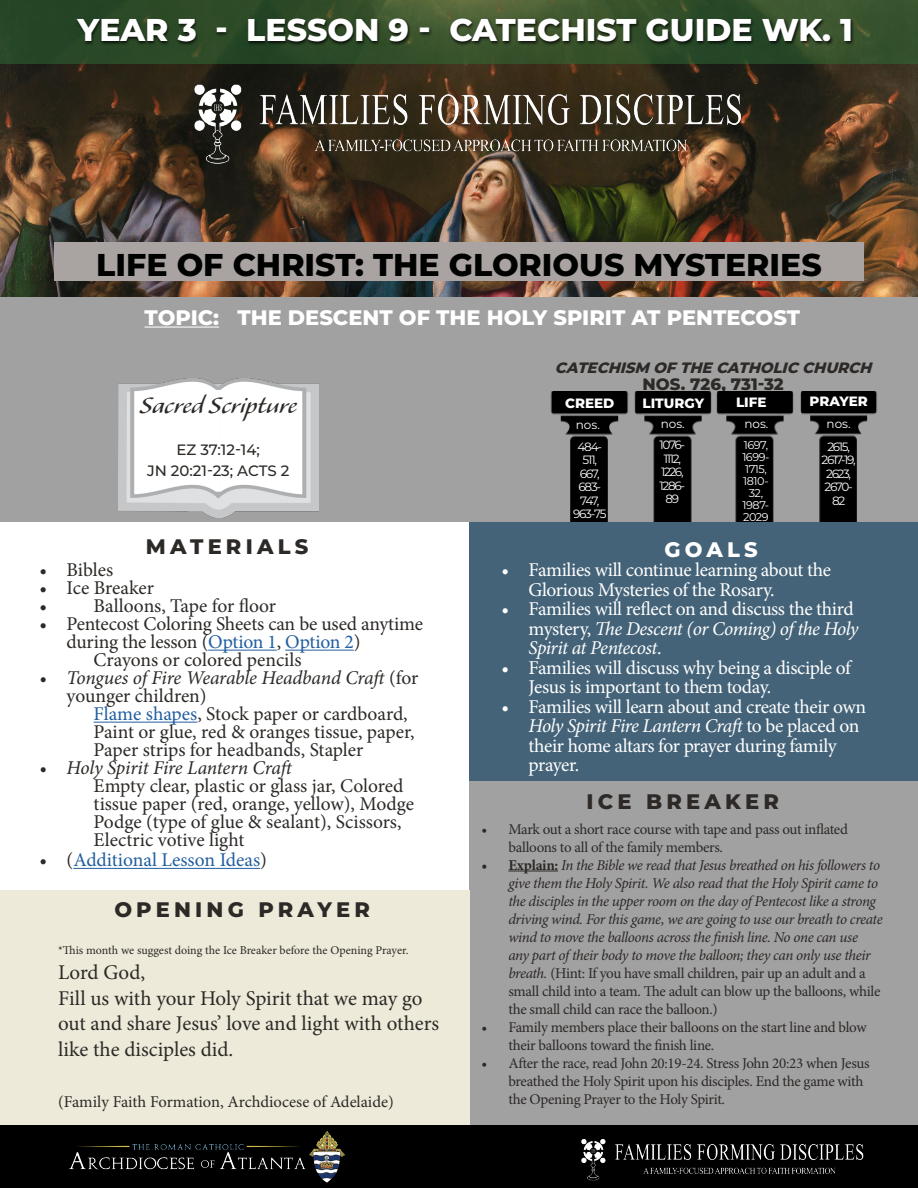
<style>
.page{position:relative;width:918px;height:1188px;background:#fff}
.page>*{position:absolute;margin:0;border:0;box-sizing:border-box;transform-origin:0 0}
.t1{font:800 31.5px "Montserrat";color:#000101}
.t2{font:800 31.5px "Montserrat";color:#fff}
.t3{font:28.5px "Alexa Std";color:#2c2926}
.t4{font:21px/25.5px "Minion Pro";letter-spacing:-.005em;color:#2c2926}
.t5{font:800 21px "Montserrat";color:#fff}
.t6{font:800 21px "Montserrat";letter-spacing:.2em;color:#2c2926}
.t7{font:19.5px/18px "Minion Pro";letter-spacing:-.005em;color:#2c2926}
.t8{font:19.5px/19.5px "Minion Pro";letter-spacing:-.02em;color:#fff}
.t9{font:italic 19.5px/18px "Minion Pro";letter-spacing:-.015em;color:#2c2926}
.t10{font:19.5px "Minion Pro";color:#215e9e}
.t11{font:16.5px "Minion Pro";letter-spacing:-.005em;color:#2c2926}
.t12{font:800 16.5px "Montserrat";color:#2c2926}
.t13{font:italic 15px/18px "Minion Pro";letter-spacing:-.03em;color:#2c2926}
.t14{font:15px/18px "Minion Pro";letter-spacing:-.02em;color:#2c2926}
.t15{font:italic 800 15px "Montserrat";color:#2c2926}
.t16{font:500 15px/21px "Montserrat";color:#2c2926;text-align:center}
.t17{font:800 13.5px "Montserrat";color:#fff}
.t18{font:12px/13.5px "Montserrat";letter-spacing:-.11em;color:#fff;text-align:center}
.t19{font:12px "Minion Pro";letter-spacing:-.005em;color:#2c2926}
.t20{font:11.25px/12px "Montserrat";letter-spacing:-.04em;color:#fff;text-align:center}
.s1{color:#215e9e}
.s2{font-style:normal}
.s3{color:#2c2926}
.s4{font-style:italic}
.s5{font-weight:700;font-style:normal}
</style>
<div class="page">
<img style="left:0;top:64px;width:918px;height:233px">
<div style="left:470px;top:781px;width:448px;height:344px;background:#a2a1a2"></div>
<div style="left:0;top:890px;width:470px;height:234px;background:#eeeada"></div>
<div style="left:0;top:1125px;width:918px;height:63px;background:#000"></div>
<img style="left:69px;top:1131px;width:276px;height:51px">
<div style="left:470px;top:522px;width:448px;height:259px;background:#446378"></div>
<div style="left:0;top:297px;width:918px;height:225px;background:#a2a1a2"></div>
<img style="left:550px;top:392px;width:79px;height:130px">
<img style="left:634px;top:392px;width:104px;height:130px">
<img style="left:738px;top:392px;width:139px;height:130px">
<img style="left:118px;top:379px;width:201px;height:138px">
<hr style="left:508px;top:871px;width:50px;height:1px;background:#2c2926">
<hr style="left:208px;top:650px;width:69px;height:1px;background:#215e9e">
<hr style="left:285px;top:650px;width:69px;height:1px;background:#215e9e">
<hr style="left:94px;top:722px;width:103px;height:1px;background:#215e9e">
<hr style="left:73px;top:868px;width:187px;height:1px;background:#215e9e">
<svg style="left:0;top:0;width:918px;height:64px;background:#314e2a"></svg>
<div style="left:75px;top:17px;width:779px;height:30px;background:#000;opacity:.75"></div>
<div style="left:54px;top:242px;width:810px;height:38px;background:#a9a3a1"></div>
<hr style="left:145px;top:327px;width:74px;height:1px;background:#fff">
<img style="left:166px;top:74px;width:585px;height:147px">
<img style="left:581px;top:1139px;width:283px;height:42px">
<h1 class="t2" style="left:78px;top:7px;width:777px">YEAR 3 - LESSON 9 - CATECHIST GUIDE WK. 1</h1>
<h1 class="t1" style="left:96px;top:241px;width:727px">LIFE OF CHRIST: THE GLORIOUS MYSTERIES</h1>
<h3 class="t5" style="left:145px;top:302px;width:657px">TOPIC: THE DESCENT OF THE HOLY SPIRIT AT PENTECOST</h3>
<h2 class="t3" style="left:140px;top:392px;width:159px">Sacred Scripture</h2>
<p class="t16" style="left:147px;top:439px;width:144px">EZ 37:12-14;<br>JN 20:21-23; ACTS 2</p>
<h3 class="t6" style="left:146px;top:531px;width:164px">MATERIALS</h3>
<h3 class="t7" style="left:40px;top:561px;width:75px">• Bibles</h3>
<h3 class="t7" style="left:40px;top:579px;width:116px">• Ice Breaker</h3>
<h3 class="t7" style="left:40px;top:597px;width:238px">• Balloons, Tape for floor</h3>
<h3 class="t7" style="left:40px;top:615px;width:385px">• Pentecost Coloring Sheets can be used anytime</h3>
<h3 class="t7" style="left:67px;top:633px;width:295px">during the lesson (<span class="s1">Option 1</span>, <span class="s1">Option 2</span>)</h3>
<h3 class="t7" style="left:94px;top:651px;width:210px">Crayons or colored pencils</h3>
<h3 class="t9" style="left:67px;top:669px;width:353px;text-indent:-27px">• Tongues of Fire Wearable Headband Craft <span class="s2">(for younger children)</span></h3>
<h3 class="t7" style="left:94px;top:705px;width:322px"><span class="s1">Flame shapes</span>, Stock paper or cardboard,<br>Paint or glue, red &amp; oranges tissue, paper,<br>Paper strips for headbands, Stapler</h3>
<h3 class="t9" style="left:40px;top:759px;width:257px">• Holy Spirit Fire Lantern Craft</h3>
<h3 class="t7" style="left:94px;top:777px;width:322px">Empty clear, plastic or glass jar, Colored tissue paper (red, orange, yellow), Modge Podge (type of glue &amp; sealant), Scissors, Electric votive light</h3>
<h3 class="t10" style="left:40px;top:847px;width:229px"><span class="s3">• (</span>Additional Lesson Ideas<span class="s3">)</span></h3>
<h3 class="t6" style="left:114px;top:895px;width:257px">OPENING PRAYER</h3>
<p class="t19" style="left:58px;top:942px;width:352px">*This month we suggest doing the Ice Breaker before the Opening Prayer.</p>
<h3 class="t4" style="left:58px;top:960px;width:383px">Lord God,<br>Fill us with your Holy Spirit that we may go out and share Jesus’ love and light with others like the disciples did.</h3>
<p class="t11" style="left:58px;top:1091px;width:337px">(Family Faith Formation, Archdiocese of Adelaide)</p>
<p class="t15" style="left:555px;top:357px;width:323px">CATECHISM OFTHECATHOLIC CHURCH</p>
<p class="t12" style="left:642px;top:372px;width:143px">NOS. 726, 731-32</p>
<p class="t17" style="left:565px;top:393px;width:51px">CREED</p>
<p class="t17" style="left:643px;top:393px;width:63px">LITURGY</p>
<p class="t17" style="left:736px;top:392px;width:32px">LIFE</p>
<p class="t17" style="left:810px;top:392px;width:60px">PRAYER</p>
<p class="t20" style="left:742px;top:438px;width:29px">1697,<br>1699-<br>1715,<br>1810-<br>32,<br>1987-<br>2029</p>
<p class="t18" style="left:822px;top:439px;width:36px">2615,<br>2617-19,<br>2623,<br>2670-<br>82</p>
<p class="t18" style="left:576px;top:418px;width:26px">nos.</p>
<p class="t18" style="left:661px;top:417px;width:26px">nos.</p>
<p class="t18" style="left:744px;top:416px;width:26px">nos.</p>
<p class="t18" style="left:827px;top:416px;width:26px">nos.</p>
<p class="t18" style="left:573px;top:439px;width:35px">484-<br>511,<br>667,<br>683-<br>747,<br>963-75</p>
<p class="t18" style="left:659px;top:438px;width:27px">1076-<br>1112,<br>1226,<br>1286-<br>89</p>
<h3 class="t5" style="left:664px;top:534px;width:95px">GOALS</h3>
<h3 class="t8" style="left:529px;top:560px;width:304px;text-indent:-27px">• Families will continue learning about the<br>Glorious Mysteries of the Rosary.</h3>
<h3 class="t8" style="left:529px;top:599px;width:332px;text-indent:-27px">• Families will reflect on and discuss the third mystery, <span class="s4">The Descent (or Coming) of the Holy<br>Spirit at Pentecost</span>.</h3>
<h3 class="t8" style="left:529px;top:658px;width:324px;text-indent:-27px">• Families will discuss why being a disciple of<br>Jesus is important to them today.</h3>
<h3 class="t8" style="left:529px;top:697px;width:339px;text-indent:-27px">• Families will learn about and create their own <span class="s4">Holy Spirit Fire Lantern Craft</span> to be placed on their home altars for prayer during family prayer.</h3>
<h3 class="t6" style="left:586px;top:786px;width:194px">ICE BREAKER</h3>
<p class="t14" style="left:508px;top:820px;width:341px;text-indent:-27px">• Mark out a short race course with tape and pass out inflated balloons to all of the family members.</p>
<p class="t13" style="left:508px;top:856px;width:376px;text-indent:-27px"><span class="s5">• Explain:</span> In the Bible we read that Jesus breathed on his followers to give them the Holy Spirit. We also read that the Holy Spirit came to the disciples in the upper room on the day of Pentecost like a strong driving wind. For this game, we are going to use our breath to create wind to move the balloons across the finish line. No one can use<br>any part of their body to move the balloon; they can only use their breath. <span class="s2">(Hint: If you have small children, pair up an adult and a small child into a team. The adult can blow up the balloons, while the small child can race the balloon.)</span></p>
<p class="t14" style="left:508px;top:1018px;width:360px;text-indent:-27px">• Family members place their balloons on the start line and blow their balloons toward the finish line.</p>
<p class="t14" style="left:508px;top:1054px;width:363px;text-indent:-27px">• After the race, read John 20:19-24. Stress John 20:23 when Jesus breathed the Holy Spirit upon his disciples. End the game with the Opening Prayer to the Holy Spirit.</p>
</div>
